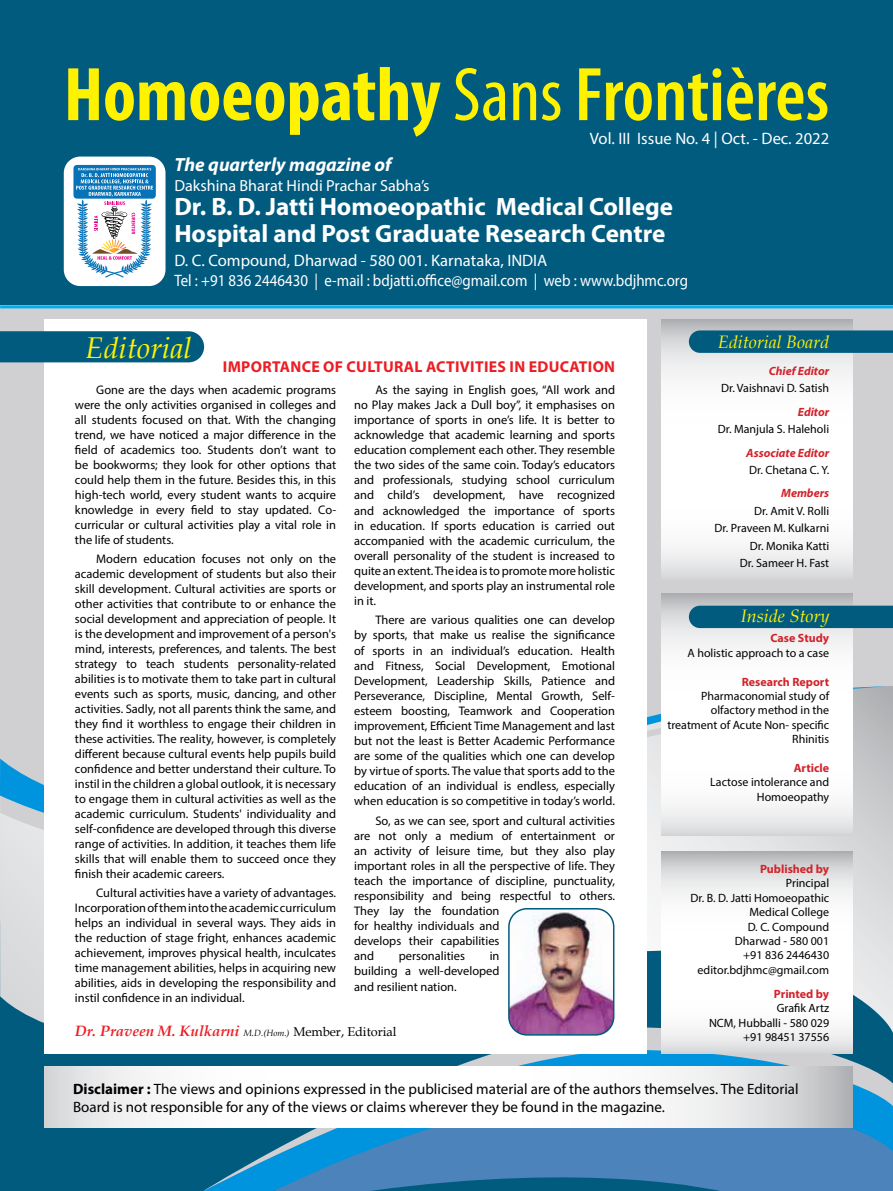
<style>
.page{position:relative;width:893px;height:1191px;background:#005b7f}
.page>*{position:absolute;margin:0;border:0;box-sizing:border-box;transform-origin:0 0}
.t1{font:700 condensed 76.8px "Myriad Pro";color:#fff200}
.t2{font:italic 30px "Book Antiqua";color:#fff200}
.t3{font:700 25.2px/27.2px "Myriad Pro";color:#fff}
.t4{font:italic 700 19.2px "Myriad Pro";color:#fff}
.t5{font:italic 18px "Book Antiqua";color:#fff200}
.t6{font:16.65px/20px "Myriad Pro";color:#fff}
.t7{font:16.05px "Myriad Pro";color:#fff}
.t8{font:700 15.75px "Myriad Pro";letter-spacing:.02em;color:#ed1d24}
.t9{font:15px/18px "Myriad Pro";color:#000}
.t10{font:italic 700 15px "Book Antiqua";color:#ed1d24}
.t11{font:12.75px "Book Antiqua";color:#000}
.t12{font:12.45px/15px "Myriad Pro";color:#000;text-align:justify}
.t13{font:12px/14.4px "Myriad Pro";color:#000;text-align:right}
.t14{font:700 12px "Myriad Pro";color:#d2232a}
.t15{font:italic 700 12px "Myriad Pro";color:#d2232a}
.s1{font-weight:400}
.s2{font-weight:600}
.s3{font-style:italic;font-size:9px}
.s4{font-weight:700}
</style>
<div class="page">
<div style="left:0;top:305px;width:893px;height:615px;background:#d0d0d2"></div>
<svg style="left:0;top:868px;width:893px;height:186px"></svg>
<svg style="left:204px;top:1049px;width:689px;height:142px"></svg>
<svg style="left:274px;top:1091px;width:619px;height:100px;fill:#4b83ba"></svg>
<svg style="left:0;top:686px;width:893px;height:182px"></svg>
<div style="left:64px;top:157px;width:102px;height:129px;background:#fff;border-radius:16px"></div>
<svg style="left:44px;top:1066px;width:808px;height:61px"></svg>
<svg style="left:662px;top:319px;width:190px;height:256px"></svg>
<svg style="left:689px;top:330px;width:204px;height:23px"></svg>
<hr style="left:0;top:305px;width:893px;height:3px;background:#00aeef">
<div style="left:44px;top:319px;width:602px;height:734px;background:#fff"></div>
<div style="left:0;top:331px;width:204px;height:31px;background:#005b7f"></div>
<svg style="left:662px;top:594px;width:190px;height:242px"></svg>
<div style="left:689px;top:605px;width:204px;height:23px;background:#005b7f"></div>
<svg style="left:662px;top:851px;width:190px;height:202px"></svg>
<img style="left:509px;top:908px;width:105px;height:126px">
<div style="left:508px;top:908px;width:106px;height:127px;border:2px solid #005b7f;border-radius:18px"></div>
<div style="left:73px;top:165px;width:83px;height:34px;background:#0672b8;border-radius:3px"></div>
<svg style="left:76px;top:168px;width:77px;height:110px"></svg>
<h1 class="t1" style="left:64px;top:47px;width:767px">Homoeopathy <span class="s1">Sans</span> <span class="s2">Frontières</span></h1>
<h3 class="t6" style="left:590px;top:128px;width:241px">Vol. III Issue No. 4 | Oct. - Dec. 2022</h3>
<h3 class="t4" style="left:174px;top:152px;width:219px">The quarterly magazine of</h3>
<p class="t7" style="left:174px;top:176px;width:257px">Dakshina Bharat Hindi Prachar Sabha’s</p>
<h3 class="t3" style="left:174px;top:192px;width:500px">Dr. B. D. Jatti Homoeopathic Medical College<br>Hospital and Post Graduate Research Centre</h3>
<h3 class="t6" style="left:174px;top:250px;width:515px">D. C. Compound, Dharwad - 580 001. Karnataka, INDIA<br>Tel : +91 836 2446430 | e-mail : bdjatti.office@gmail.com | web : www.bdjhmc.org</h3>
<h2 class="t2" style="left:85px;top:326px;width:108px">Editorial</h2>
<h3 class="t5" style="left:718px;top:329px;width:113px">Editorial Board</h3>
<p class="t8" style="left:223px;top:356px;width:394px">IMPORTANCE OF CULTURAL ACTIVITIES IN EDUCATION</p>
<p class="t12" style="left:75px;top:382px;width:263px;text-indent:21px">Gone are the days when academic programs were the only activities organised in colleges and all students focused on that. With the changing trend, we have noticed a major difference in the field of academics too. Students don’t want to be bookworms; they look for other options that could help them in the future. Besides this, in this high-tech world, every student wants to acquire knowledge in every field to stay updated. Co&shy;curricular or cultural activities play a vital role in the life of students.</p>
<p class="t12" style="left:75px;top:551px;width:263px;text-indent:21px">Modern education focuses not only on the academic development of students but also their skill development. Cultural activities are sports or other activities that contribute to or enhance the social development and appreciation of people. It is the development and improvement of a person's mind, interests, preferences, and talents. The best strategy to teach students personality-related abilities is to motivate them to take part in cultural events such as sports, music, dancing, and other activities. Sadly, not all parents think the same, and they find it worthless to engage their children in these activities. The reality, however, is completely different because cultural events help pupils build confidence and better understand their culture. To instil in the children a global outlook, it is necessary to engage them in cultural activities as well as the academic curriculum. Students' individuality and self-confidence are developed through this diverse range of activities. In addition, it teaches them life skills that will enable them to succeed once they finish their academic careers.</p>
<p class="t12" style="left:75px;top:885px;width:263px;text-indent:21px">Cultural activities have a variety of advantages.<br>Incorporation of them into the academic curriculum helps an individual in several ways. They aids in the reduction of stage fright, enhances academic achievement, improves physical health, inculcates time management abilities, helps in acquiring new abilities, aids in developing the responsibility and instil confidence in an individual.</p>
<p class="t12" style="left:354px;top:382px;width:262px;text-indent:21px">As the saying in English goes, “All work and no Play makes Jack a Dull boy”, it emphasises on importance of sports in one’s life. It is better to acknowledge that academic learning and sports education complement each other. They resemble the two sides of the same coin. Today’s educators and professionals, studying school curriculum and child’s development, have recognized and acknowledged the importance of sports in education. If sports education is carried out accompanied with the academic curriculum, the overall personality of the student is increased to quite an extent. The idea is to promote more holistic development, and sports play an instrumental role in it.</p>
<p class="t12" style="left:354px;top:612px;width:262px;text-indent:21px">There are various qualities one can develop by sports, that make us realise the significance of sports in an individual’s education. Health and Fitness, Social Development, Emotional Development, Leadership Skills, Patience and Perseverance, Discipline, Mental Growth, Self&shy;esteem boosting, Teamwork and Cooperation improvement, Efficient Time Management and last but not the least is Better Academic Performance are some of the qualities which one can develop by virtue of sports. The value that sports add to the education of an individual is endless, especially when education is so competitive in today’s world.</p>
<p class="t12" style="left:354px;top:812px;width:262px;text-align:left;text-indent:21px">So, as we can see, sport and cultural activities are not only a medium of entertainment or an activity of leisure time, but they also play important roles in all the perspective of life. They teach the importance of discipline, punctuality, responsibility and being respectful to others.<br>They lay the foundation<br>for healthy individuals and<br>develops their capabilities<br>and</p>
<p class="t12" style="left:399px;top:948px;width:68px">personalities</p>
<p class="t12" style="left:354px;top:948px;width:147px;text-indent:136px">in building a well-developed and resilient nation.</p>
<p class="t10" style="left:75px;top:1020px;width:166px">Dr. Praveen M. Kulkarni</p>
<p class="t11" style="left:243px;top:1022px;width:155px"><span class="s3">M.D.(Hom.)</span> Member, Editorial</p>
<p class="t15" style="left:769px;top:363px;width:62px">Chief Editor</p>
<p class="t13" style="left:721px;top:381px;width:110px">Dr. Vaishnavi D. Satish</p>
<p class="t15" style="left:798px;top:404px;width:33px">Editor</p>
<p class="t13" style="left:718px;top:422px;width:113px">Dr. Manjula S. Haleholi</p>
<p class="t15" style="left:746px;top:445px;width:84px">Associate Editor</p>
<p class="t13" style="left:749px;top:462px;width:81px">Dr. Chetana C. Y.</p>
<p class="t15" style="left:781px;top:485px;width:50px">Members</p>
<p class="t13" style="left:715px;top:502px;width:116px;line-height:17.4px">Dr. Amit V. Rolli<br>Dr. Praveen M. Kulkarni<br>Dr. Monika Katti<br>Dr. Sameer H. Fast</p>
<h3 class="t5" style="left:741px;top:603px;width:90px">Inside Story</h3>
<p class="t14" style="left:771px;top:630px;width:60px">Case Study</p>
<p class="t13" style="left:687px;top:645px;width:143px">A holistic approach to a case</p>
<p class="t14" style="left:742px;top:673px;width:89px">Research Report</p>
<p class="t13" style="left:667px;top:688px;width:163px">Pharmaconomial study of olfactory method in the treatment of Acute Non- specific<br>Rhinitis</p>
<p class="t14" style="left:794px;top:760px;width:37px">Article</p>
<p class="t13" style="left:710px;top:775px;width:120px">Lactose intolerance and<br>Homoeopathy</p>
<p class="t14" style="left:760px;top:861px;width:71px">Published by</p>
<p class="t13" style="left:690px;top:876px;width:140px">Principal<br>Dr. B. D. Jatti Homoeopathic<br>Medical College<br>D. C. Compound<br>Dharwad - 580 001<br>+91 836 2446430 editor.bdjhmc@gmail.com</p>
<p class="t14" style="left:774px;top:986px;width:57px">Printed by</p>
<p class="t13" style="left:709px;top:1000px;width:122px">Grafik Artz<br>NCM, Hubballi - 580 029</p>
<p class="t13" style="left:743px;top:1029px;width:88px">+91 98451 37556</p>
<p class="t9" style="left:73px;top:1079px;width:727px"><span class="s4">Disclaimer :</span> The views and opinions expressed in the publicised material are of the authors themselves. The Editorial<br>Board is not responsible for any of the views or claims wherever they be found in the magazine.</p>
</div>
